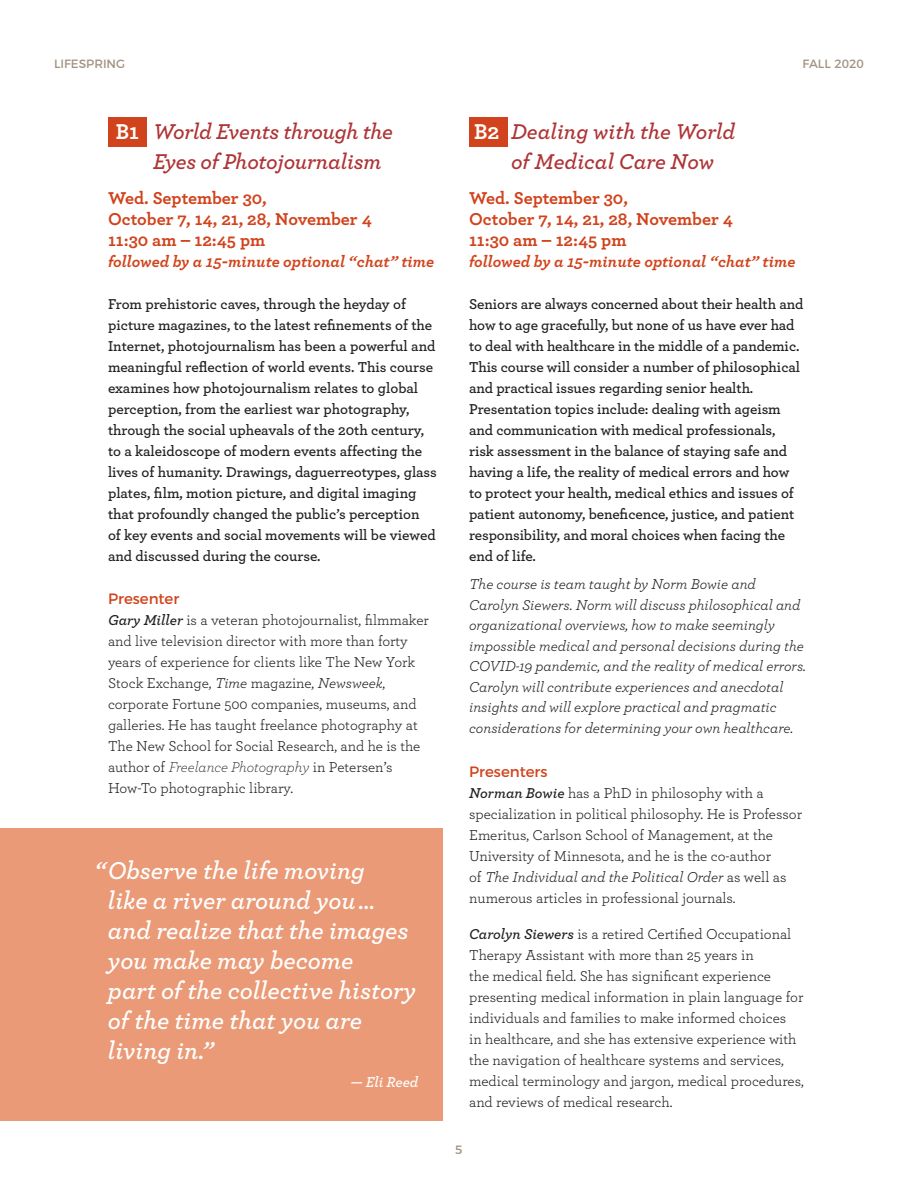
<style>
.page{position:relative;width:918px;height:1188px;background:#fff}
.page>*{position:absolute;margin:0;border:0;box-sizing:border-box;transform-origin:0 0}
.t1{font:25.5px/30px "Archer Semibold LF Italic";color:#fff}
.t2{font:22.5px/30px "Archer Semibold LF Italic";letter-spacing:-.01em;color:#af3436}
.t3{font:700 18px/21px "Archer";color:#d1431c}
.t4{font:italic 700 16.5px "Archer";color:#d1431c}
.t5{font:600 15px/21px "Archer";letter-spacing:-.005em;color:#231f20}
.t6{font:15px/21px "Archer";color:#231f20}
.t7{font:italic 15px/20.5px "Archer";color:#231f20}
.t8{font:15px "Montserrat";color:#d1431c}
.t9{font:15px "Archer Semibold LF Italic";color:#fff}
.t10{font:12px "Montserrat";color:#a29382}
.s1{font-family:"Archer";font-weight:700;color:#fff}
.s2{font-family:"Archer Semibold LF Italic"}
.s3{font-style:italic}
.s4{font-weight:300;font-style:italic}
</style>
<div class="page">
<div style="left:469px;top:118px;width:39px;height:29px;background:#d1431c"></div>
<div style="left:108px;top:118px;width:39px;height:29px;background:#d1431c"></div>
<div style="left:0;top:828px;width:443px;height:292px;background:#eb9a77"></div>
<p class="t10" style="left:54px;top:54px;width:73px">LIFESPRING</p>
<p class="t10" style="left:803px;top:54px;width:63px">FALL 2020</p>
<h2 class="t2" style="left:153px;top:116px;width:242px;text-indent:-37px"><span class="s1">B1</span> World Events through the<br>Eyes of Photojournalism</h2>
<p class="t3" style="left:108px;top:186px;width:265px">Wed. September 30,<br>October 7, 14, 21, 28, November 4<br>11:30 am – 12:45 pm</p>
<p class="t4" style="left:108px;top:248px;width:328px">followed by a 15-minute optional “chat” time</p>
<p class="t5" style="left:108px;top:293px;width:330px">From prehistoric caves, through the heyday of picture magazines, to the latest refinements of the Internet, photojournalism has been a powerful and meaningful reflection of world events. This course examines how photojournalism relates to global perception, from the earliest war photography, through the social upheavals of the 20th century, to a kaleidoscope of modern events affecting the lives of humanity. Drawings, daguerreotypes, glass plates, film, motion picture, and digital imaging that profoundly changed the public’s perception<br>of key events and social movements will be viewed and discussed during the course.</p>
<p class="t8" style="left:108px;top:587px;width:73px">Presenter</p>
<p class="t6" style="left:108px;top:610px;width:322px"><span class="s2">Gary Miller</span> is a veteran photojournalist, filmmaker and live television director with more than forty years of experience for clients like The New York Stock Exchange, <span class="s3">Time</span> magazine, <span class="s3">Newsweek</span>, corporate Fortune 500 companies, museums, and galleries. He has taught freelance photography at The New School for Social Research, and he is the author of <span class="s4">Freelance Photography</span> in Petersen’s How-To photographic library.</p>
<h1 class="t1" style="left:108px;top:855px;width:309px;text-indent:-13px">“Observe the life moving<br>like a river around you… and realize that the images you make may become<br>part of the collective history of the time that you are living in.”</h1>
<p class="t9" style="left:351px;top:1073px;width:69px">— Eli Reed</p>
<h2 class="t2" style="left:511px;top:116px;width:226px;text-indent:-37px"><span class="s1">B2</span> Dealing with the World of Medical Care Now</h2>
<p class="t3" style="left:469px;top:186px;width:265px">Wed. September 30,<br>October 7, 14, 21, 28, November 4<br>11:30 am – 12:45 pm</p>
<p class="t4" style="left:469px;top:248px;width:328px">followed by a 15-minute optional “chat” time</p>
<p class="t5" style="left:469px;top:293px;width:336px">Seniors are always concerned about their health and how to age gracefully, but none of us have ever had to deal with healthcare in the middle of a pandemic.<br>This course will consider a number of philosophical and practical issues regarding senior health.<br>Presentation topics include: dealing with ageism and communication with medical professionals, risk assessment in the balance of staying safe and having a life, the reality of medical errors and how to protect your health, medical ethics and issues of patient autonomy, beneficence, justice, and patient responsibility, and moral choices when facing the end of life.</p>
<p class="t7" style="left:469px;top:573px;width:338px">The course is team taught by Norm Bowie and Carolyn Siewers. Norm will discuss philosophical and organizational overviews, how to make seemingly impossible medical and personal decisions during the COVID-19 pandemic, and the reality of medical errors.<br>Carolyn will contribute experiences and anecdotal insights and will explore practical and pragmatic considerations for determining your own healthcare.</p>
<p class="t8" style="left:469px;top:759px;width:80px">Presenters</p>
<p class="t6" style="left:469px;top:782px;width:334px"><span class="s2">Norman Bowie</span> has a PhD in philosophy with a specialization in political philosophy. He is Professor Emeritus, Carlson School of Management, at the University of Minnesota, and he is the co-author<br>of <span class="s3">The Individual and the Political Order</span> as well as numerous articles in professional journals.</p>
<p class="t6" style="left:469px;top:923px;width:336px"><span class="s2">Carolyn Siewers</span> is a retired Certified Occupational Therapy Assistant with more than 25 years in<br>the medical field. She has significant experience presenting medical information in plain language for individuals and families to make informed choices<br>in healthcare, and she has extensive experience with the navigation of healthcare systems and services, medical terminology and jargon, medical procedures, and reviews of medical research.</p>
<p class="t10" style="left:455px;top:1141px;width:9px">5</p>
</div>
